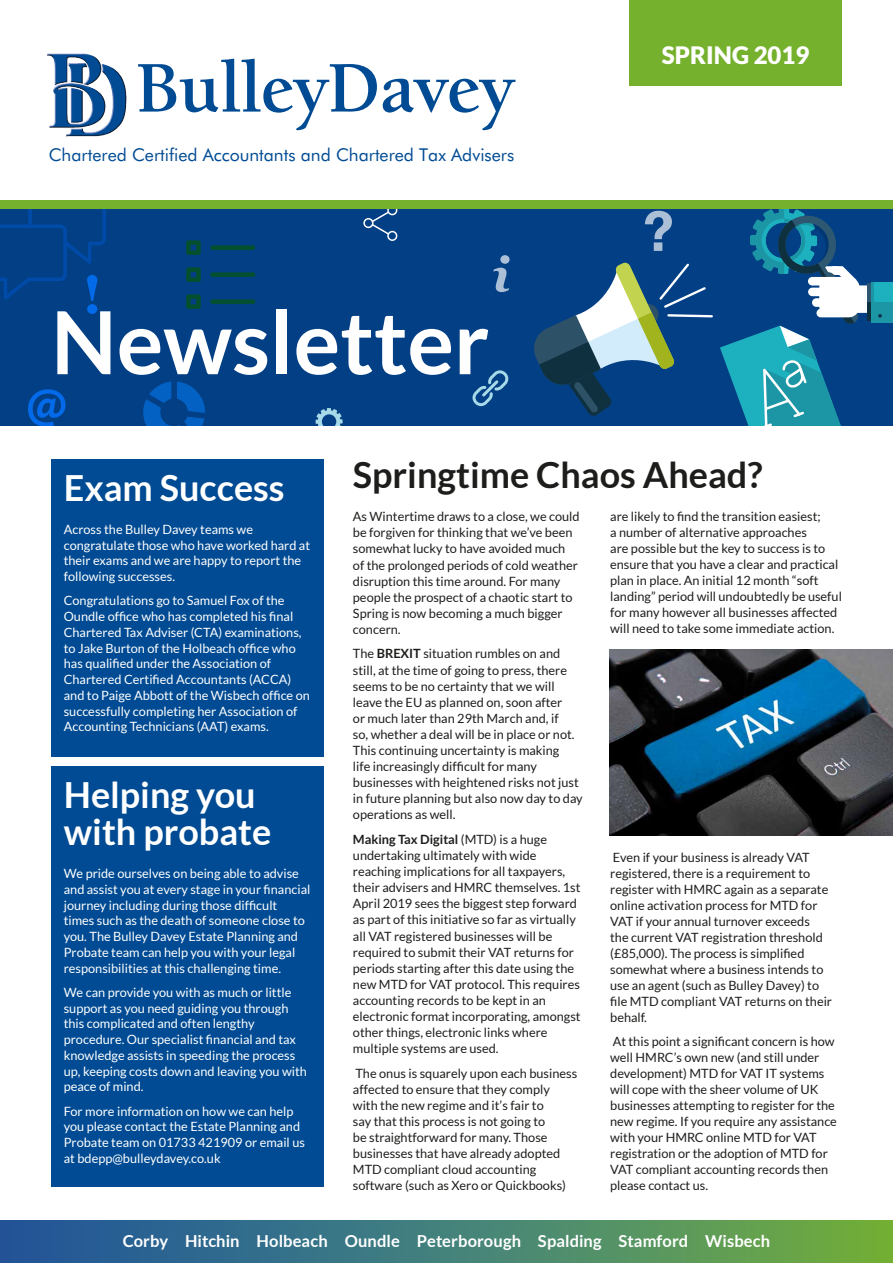
<style>
.page{position:relative;width:893px;height:1263px;background:#fff}
.page>*{position:absolute;margin:0;border:0;box-sizing:border-box;transform-origin:0 0}
.t1{font:700 87px "Lato";color:#fff}
.t2{font:700 36px/37.5px "Lato";color:#fff}
.t3{font:700 36px "Lato";color:#1d1d1b}
.t4{font:900 24px "Lato";color:#fff}
.t5{font:17.7px "Futura BT";color:#004b93}
.t6{font:700 16.5px "Lato";letter-spacing:.005em;color:#fff}
.t7{font:12.75px/16px "Lato";color:#1d1d1b}
.t8{font:12.75px/15.8px "Lato";color:#fff}
.s1{font-weight:700}
</style>
<div class="page">
<img style="left:47px;top:53px;width:80px;height:84px">
<svg style="left:138px;top:59px;width:377px;height:71px"></svg>
<div style="left:0;top:204px;width:893px;height:221px;background:#033f85"></div>
<svg style="left:534px;top:262px;width:179px;height:154px"></svg>
<div style="left:871px;top:282px;width:22px;height:40px;background:#1db1bf"></div>
<div style="left:874px;top:302px;width:19px;height:20px;background:#1c96a4"></div>
<svg style="left:720px;top:208px;width:166px;height:217px"></svg>
<div style="left:210px;top:245px;width:45px;height:5px;background:#034f2e;border-radius:2px"></div>
<svg style="left:186px;top:240px;width:15px;height:15px"></svg>
<div style="left:210px;top:272px;width:45px;height:5px;background:#034f2e;border-radius:2px"></div>
<svg style="left:186px;top:267px;width:15px;height:15px"></svg>
<div style="left:210px;top:299px;width:45px;height:5px;background:#034f2e;border-radius:2px"></div>
<svg style="left:186px;top:294px;width:15px;height:15px"></svg>
<svg style="left:28px;top:389px;width:38px;height:36px"></svg>
<svg style="left:363px;top:208px;width:34px;height:33px"></svg>
<svg style="left:645px;top:211px;width:27px;height:40px"></svg>
<svg style="left:316px;top:408px;width:27px;height:17px"></svg>
<svg style="left:472px;top:370px;width:37px;height:36px"></svg>
<svg style="left:0;top:208px;width:106px;height:106px"></svg>
<svg style="left:493px;top:255px;width:17px;height:37px"></svg>
<svg style="left:143px;top:382px;width:62px;height:43px"></svg>
<div style="left:0;top:200px;width:893px;height:8px;background:#75b12c"></div>
<svg style="left:0;top:1220px;width:893px;height:43px;background:#468173"></svg>
<div style="left:629px;top:0;width:213px;height:85px;background:#75b12c"></div>
<div style="left:51px;top:459px;width:272px;height:298px;background:#004b93"></div>
<div style="left:51px;top:766px;width:272px;height:420px;background:#004b93"></div>
<img style="left:609px;top:649px;width:284px;height:187px">
<h3 class="t5" style="left:49px;top:144px;width:467px">Chartered Certified Accountants and Chartered Tax Advisers</h3>
<h1 class="t1" style="left:51px;top:293px;width:440px">Newsletter</h1>
<h3 class="t4" style="left:662px;top:41px;width:149px">SPRING 2019</h3>
<h2 class="t2" style="left:64px;top:469px;width:222px">Exam Success</h2>
<p class="t8" style="left:64px;top:521px;width:248px">Across the Bulley Davey teams we congratulate those who have worked hard at their exams and we are happy to report the following successes.</p>
<p class="t8" style="left:64px;top:593px;width:248px">Congratulations go to Samuel Fox of the Oundle office who has completed his final Chartered Tax Adviser (CTA) examinations, to Jake Burton of the Holbeach office who has qualified under the Association of Chartered Certified Accountants (ACCA) and to Paige Abbott of the Wisbech office on successfully completing her Association of Accounting Technicians (AAT) exams.</p>
<h2 class="t2" style="left:64px;top:775px;width:209px">Helping you with probate</h2>
<p class="t8" style="left:64px;top:865px;width:248px">We pride ourselves on being able to advise and assist you at every stage in your financial journey including during those difficult times such as the death of someone close to you. The Bulley Davey Estate Planning and Probate team can help you with your legal responsibilities at this challenging time.</p>
<p class="t8" style="left:64px;top:984px;width:245px">We can provide you with as much or little support as you need guiding you through this complicated and often lengthy procedure. Our specialist financial and tax knowledge assists in speeding the process up, keeping costs down and leaving you with peace of mind.</p>
<p class="t8" style="left:64px;top:1103px;width:243px">For more information on how we can help you please contact the Estate Planning and Probate team on 01733 421909 or email us at bdepp@bulleydavey.co.uk</p>
<h2 class="t3" style="left:353px;top:454px;width:411px">Springtime Chaos Ahead?</h2>
<p class="t7" style="left:353px;top:508px;width:228px">As Wintertime draws to a close, we could be forgiven for thinking that we’ve been somewhat lucky to have avoided much of the prolonged periods of cold weather disruption this time around. For many people the prospect of a chaotic start to Spring is now becoming a much bigger concern.</p>
<p class="t7" style="left:353px;top:646px;width:231px">The <span class="s1">BREXIT</span> situation rumbles on and still, at the time of going to press, there seems to be no certainty that we will leave the EU as planned on, soon after<br>or much later than 29th March and, if<br>so, whether a deal will be in place or not.<br>This continuing uncertainty is making<br>life increasingly difficult for many businesses with heightened risks not just in future planning but also now day to day operations as well.</p>
<p class="t7" style="left:353px;top:831px;width:229px"><span class="s1">Making Tax Digital</span> (MTD) is a huge undertaking ultimately with wide reaching implications for all taxpayers, their advisers and HMRC themselves. 1st April 2019 sees the biggest step forward as part of this initiative so far as virtually all VAT registered businesses will be required to submit their VAT returns for periods starting after this date using the new MTD for VAT protocol. This requires accounting records to be kept in an electronic format incorporating, amongst other things, electronic links where multiple systems are used.</p>
<p class="t7" style="left:353px;top:1065px;width:226px">The onus is squarely upon each business affected to ensure that they comply with the new regime and it’s fair to<br>say that this process is not going to<br>be straightforward for many. Those businesses that have already adopted MTD compliant cloud accounting software (such as Xero or Quickbooks)</p>
<p class="t7" style="left:610px;top:508px;width:233px">are likely to find the transition easiest;<br>a number of alternative approaches<br>are possible but the key to success is to ensure that you have a clear and practical plan in place. An initial 12 month “soft landing” period will undoubtedly be useful for many however all businesses affected will need to take some immediate action.</p>
<p class="t7" style="left:610px;top:849px;width:223px">Even if your business is already VAT registered, there is a requirement to register with HMRC again as a separate online activation process for MTD for VAT if your annual turnover exceeds<br>the current VAT registration threshold (£85,000). The process is simplified somewhat where a business intends to use an agent (such as Bulley Davey) to file MTD compliant VAT returns on their behalf.</p>
<p class="t7" style="left:610px;top:1033px;width:228px">At this point a significant concern is how well HMRC’s own new (and still under development) MTD for VAT IT systems will cope with the sheer volume of UK businesses attempting to register for the new regime. If you require any assistance with your HMRC online MTD for VAT registration or the adoption of MTD for VAT compliant accounting records then please contact us.</p>
<p class="t6" style="left:123px;top:1231px;width:649px">Corby Hitchin Holbeach Oundle Peterborough Spalding Stamford Wisbech</p>
</div>
